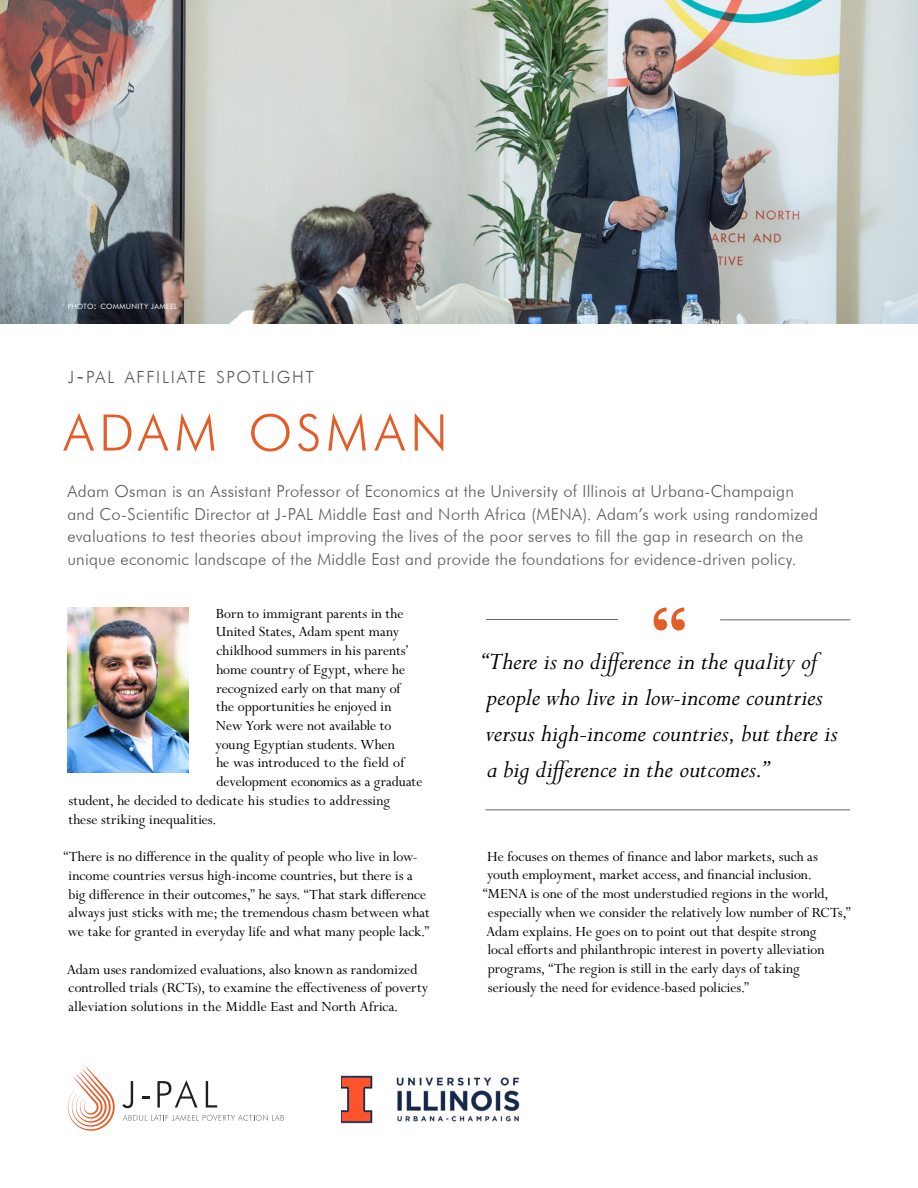
<style>
.page{position:relative;width:918px;height:1188px;background:#fff}
.page>*{position:absolute;margin:0;border:0;box-sizing:border-box;transform-origin:0 0}
.t1{font:300 50.4px "Futura BT";letter-spacing:.105em;color:#e45c26}
.t2{font:italic 27px/36px "Perpetua MT Std";letter-spacing:-.005em;color:#000}
.t3{font:300 16.8px "Futura BT";letter-spacing:.1em;color:#58595b}
.t4{font:300 16.5px/22.5px "Futura BT";letter-spacing:.015em;color:#58595b}
.t5{font:15.75px/18.8px "Perpetua MT Std";color:#000}
.t6{font:7.35px "Futura BT";letter-spacing:.05em;color:#fff}
.s1{font-style:inherit}
.s2{font-size:10.5px}
.s3{font-size:24px}
</style>
<div class="page">
<img style="left:0;top:0;width:918px;height:324px">
<img style="left:68px;top:608px;width:120px;height:164px">
<svg style="left:68px;top:1066px;width:47px;height:65px"></svg>
<svg style="left:123px;top:1115px;width:161px;height:6px"></svg>
<svg style="left:122px;top:1081px;width:11px;height:27px"></svg>
<svg style="left:142px;top:1096px;width:7px;height:3px"></svg>
<svg style="left:157px;top:1080px;width:41px;height:28px"></svg>
<svg style="left:206px;top:1081px;width:11px;height:27px"></svg>
<img style="left:341px;top:1075px;width:179px;height:49px">
<hr style="left:486px;top:619px;width:132px;height:1px;background:#636466">
<hr style="left:720px;top:620px;width:131px;height:1px;background:#636466">
<hr style="left:485px;top:810px;width:365px;height:1px;background:#636466">
<svg style="left:654px;top:608px;width:31px;height:23px"></svg>
<p class="t6" style="left:68px;top:302px;width:111px"><span class="s1">photo</span><span class="s2">:</span> COMMUNITY JAMEEL</p>
<p class="t3" style="left:68px;top:367px;width:248px">J<span class="s3">-</span>PAL AFFILIATE SPOTLIGHT</p>
<h1 class="t1" style="left:64px;top:402px;width:386px">ADAM OSMAN</h1>
<p class="t4" style="left:68px;top:480px;width:752px">Adam Osman is an Assistant Professor of Economics at the University of Illinois at Urbana-Champaign and Co-Scientific Director at J-PAL Middle East and North Africa (MENA). Adam’s work using randomized evaluations to test theories about improving the lives of the poor serves to fill the gap in research on the unique economic landscape of the Middle East and provide the foundations for evidence-driven policy.</p>
<p class="t5" style="left:216px;top:604px;width:189px">Born to immigrant parents in the</p>
<p class="t5" style="left:216px;top:623px;width:185px">United States, Adam spent many</p>
<p class="t5" style="left:216px;top:642px;width:193px">childhood summers in his parents’</p>
<p class="t5" style="left:216px;top:660px;width:190px">home country of Egypt, where he</p>
<p class="t5" style="left:216px;top:679px;width:186px">recognized early on that many of</p>
<p class="t5" style="left:216px;top:698px;width:177px">the opportunities he enjoyed in</p>
<p class="t5" style="left:216px;top:717px;width:177px">New York were not available to</p>
<p class="t5" style="left:216px;top:735px;width:181px">young Egyptian students. When</p>
<p class="t5" style="left:216px;top:754px;width:190px">he was introduced to the field of</p>
<p class="t5" style="left:216px;top:773px;width:208px">development economics as a graduate</p>
<p class="t5" style="left:69px;top:792px;width:323px">student, he decided to dedicate his studies to addressing</p>
<p class="t5" style="left:68px;top:810px;width:149px">these striking inequalities.</p>
<p class="t5" style="left:63px;top:848px;width:368px">“There is no difference in the quality of people who live in low&shy;income countries versus high-income countries, but there is a<br>big difference in their outcomes,” he says. “That stark difference always just sticks with me; the tremendous chasm between what we take for granted in everyday life and what many people lack.”</p>
<p class="t5" style="left:67px;top:960px;width:363px">Adam uses randomized evaluations, also known as randomized controlled trials (RCTs), to examine the effectiveness of poverty alleviation solutions in the Middle East and North Africa.</p>
<h2 class="t2" style="left:479px;top:644px;width:360px">“There is no difference in the quality of people who live in low-income countries versus high-income countries, but there is a big difference in the outcomes.”</h2>
<p class="t5" style="left:487px;top:847px;width:332px">He focuses on themes of finance and labor markets, such as</p>
<p class="t5" style="left:487px;top:866px;width:326px">youth employment, market access, and financial inclusion.</p>
<p class="t5" style="left:483px;top:885px;width:347px">“MENA is one of the most understudied regions in the world,</p>
<p class="t5" style="left:488px;top:904px;width:365px">especially when we consider the relatively low number of RCTs,”</p>
<p class="t5" style="left:486px;top:922px;width:332px">Adam explains. He goes on to point out that despite strong</p>
<p class="t5" style="left:488px;top:941px;width:338px">local efforts and philanthropic interest in poverty alleviation</p>
<p class="t5" style="left:488px;top:960px;width:314px">programs, “The region is still in the early days of taking</p>
<p class="t5" style="left:488px;top:979px;width:263px">seriously the need for evidence-based policies.”</p>
</div>
